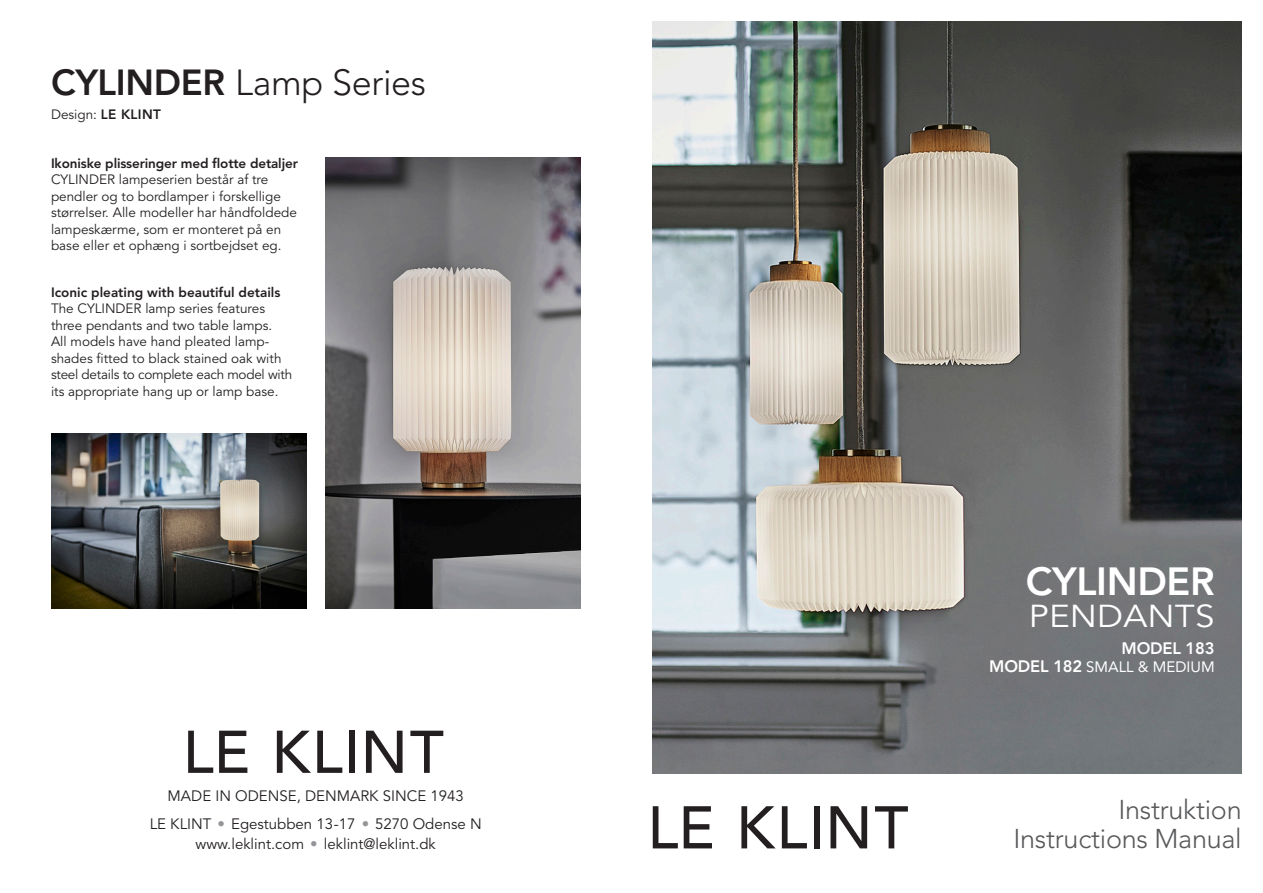
<style>
.page{position:relative;width:1263px;height:893px;background:#fff}
.page>*{position:absolute;margin:0;border:0;box-sizing:border-box;transform-origin:0 0}
.t1{font:800 39px "Avenir";letter-spacing:-.01em;color:#fff}
.t2{font:300 36px "Avenir";letter-spacing:-.01em;color:#231f20}
.t3{font:31.5px "Avenir";letter-spacing:.005em;color:#fff;scale:1.11 1}
.t4{font:300 27px "Avenir";letter-spacing:-.01em;color:#57585a}
.t5{font:800 16.5px "Avenir";letter-spacing:-.01em;color:#fff}
.t6{font:15px "Avenir";color:#231f20}
.t7{font:15px "Avenir";color:#fff}
.t8{font:13.5px/16.5px "Avenir";color:#231f20}
.t9{font:800 13.5px "Avenir";letter-spacing:-.01em;color:#231f20}
.s1{font-weight:800}
.s2{color:#939598}
.s3{font-weight:800;font-size:16.5px}
</style>
<div class="page">
<img style="left:51px;top:434px;width:255px;height:174px">
<img style="left:325px;top:157px;width:255px;height:451px">
<img style="left:653px;top:21px;width:589px;height:753px">
<svg style="left:653px;top:806px;width:25px;height:42px"></svg>
<svg style="left:684px;top:806px;width:28px;height:42px"></svg>
<svg style="left:741px;top:806px;width:34px;height:42px"></svg>
<svg style="left:782px;top:806px;width:25px;height:42px"></svg>
<div style="left:814px;top:806px;width:6px;height:42px;background:#231f20"></div>
<svg style="left:830px;top:806px;width:37px;height:42px"></svg>
<svg style="left:875px;top:806px;width:33px;height:42px"></svg>
<svg style="left:188px;top:731px;width:25px;height:42px"></svg>
<svg style="left:219px;top:731px;width:28px;height:42px"></svg>
<svg style="left:277px;top:731px;width:34px;height:42px"></svg>
<svg style="left:317px;top:731px;width:25px;height:42px"></svg>
<div style="left:349px;top:731px;width:6px;height:42px;background:#231f20"></div>
<svg style="left:366px;top:731px;width:37px;height:42px"></svg>
<svg style="left:410px;top:731px;width:33px;height:42px"></svg>
<p class="t2" style="left:51px;top:62px;width:377px"><span class="s1">CYLINDER</span> Lamp Series</p>
<p class="t8" style="left:51px;top:107px;width:111px">Design: <span class="s1">LE KLINT</span></p>
<p class="t9" style="left:51px;top:155px;width:248px">Ikoniske plisseringer med flotte detaljer</p>
<p class="t8" style="left:51px;top:172px;width:247px">CYLINDER lampeserien består af tre pendler og to bordlamper i forskellige størrelser. Alle modeller har håndfoldede lampeskærme, som er monteret på en base eller et ophæng i sortbejdset eg.</p>
<p class="t9" style="left:51px;top:284px;width:231px">Iconic pleating with beautiful details</p>
<p class="t8" style="left:51px;top:301px;width:216px">The CYLINDER lamp series features</p>
<p class="t8" style="left:51px;top:317px;width:223px">three pendants and two table lamps.</p>
<p class="t8" style="left:51px;top:334px;width:220px">All models have hand pleated lamp-</p>
<p class="t8" style="left:51px;top:350px;width:243px">shades fitted to black stained oak with steel details to complete each model with its appropriate hang up or lamp base.</p>
<p class="t6" style="left:168px;top:787px;width:298px">MADE IN ODENSE, DENMARK SINCE 1943</p>
<p class="t6" style="left:150px;top:815px;width:333px">LE KLINT <span class="s2">•</span> Egestubben 13-17 <span class="s2">•</span> 5270 Odense N</p>
<p class="t6" style="left:196px;top:835px;width:242px">www.leklint.com <span class="s2">•</span> leklint@leklint.dk</p>
<p class="t1" style="left:1026px;top:559px;width:190px">CYLINDER</p>
<p class="t3" style="left:1029px;top:598px;width:169px">PENDANTS</p>
<p class="t5" style="left:1121px;top:638px;width:95px">MODEL 183</p>
<p class="t7" style="left:989px;top:658px;width:227px"><span class="s3">MODEL 182</span> SMALL &amp; MEDIUM</p>
<p class="t4" style="left:1118px;top:794px;width:125px">Instruktion</p>
<p class="t4" style="left:1013px;top:822px;width:230px">Instructions Manual</p>
</div>
